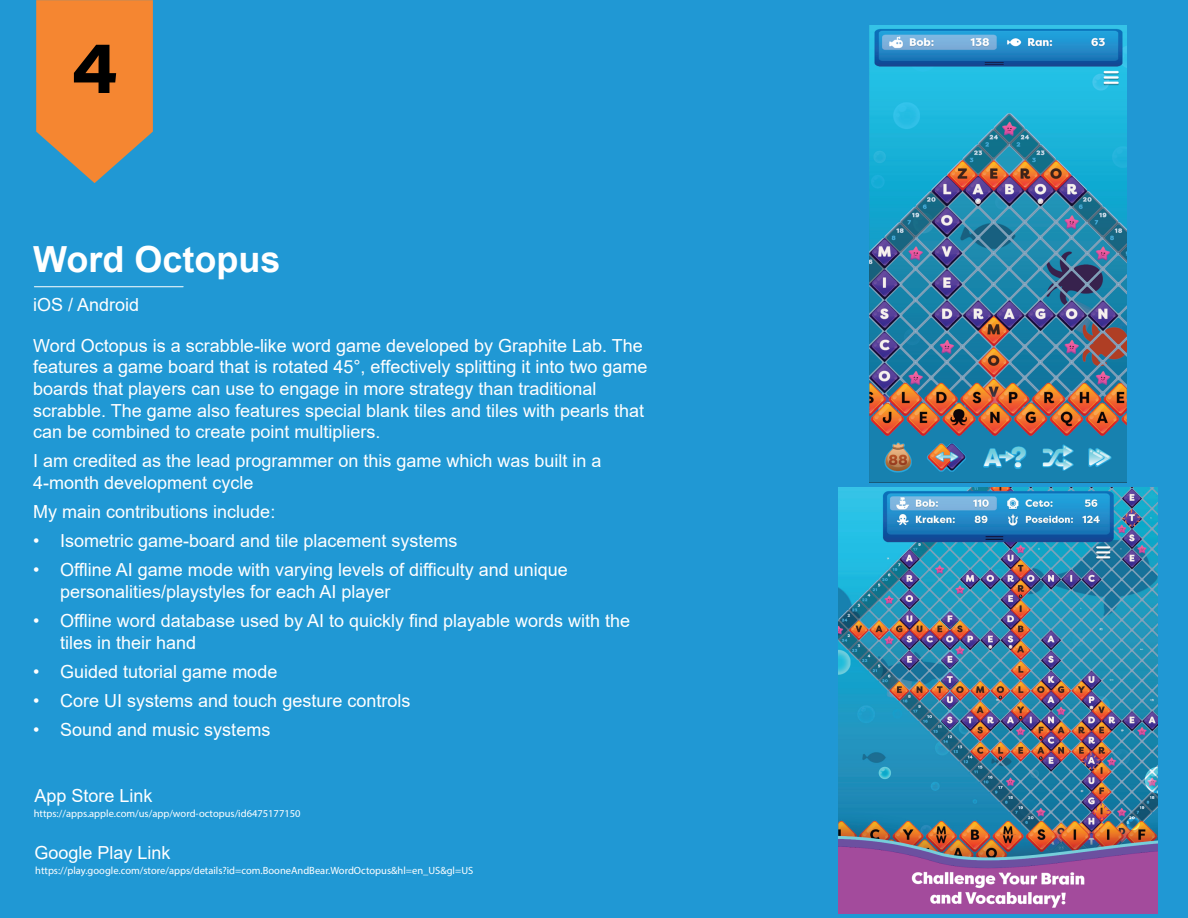
<style>
.page{position:relative;width:1188px;height:918px;background:#2098d4}
.page>*{position:absolute;margin:0;border:0;box-sizing:border-box;transform-origin:0 0}
.t1{font:700 72px "Acumin Pro Wide";color:#000}
.t2{font:700 36px "Arial";color:#fff}
.t3{font:18px/21.6px "Arial";color:#fff}
.t4{font:10.5px "Myriad Pro";color:#fff}
</style>
<div class="page">
<hr style="left:34px;top:286px;width:149px;height:1px;background:#fff">
<svg style="left:36px;top:0;width:117px;height:183px;background:#d68848"></svg>
<img style="left:870px;top:25px;width:257px;height:457px">
<img style="left:839px;top:488px;width:318px;height:425px">
<h1 class="t1" style="left:71px;top:15px;width:49px">4</h1>
<h2 class="t2" style="left:33px;top:234px;width:249px">Word Octopus</h2>
<p class="t3" style="left:33px;top:293px;width:108px">iOS / Android</p>
<p class="t3" style="left:33px;top:335px;width:616px">Word Octopus is a scrabble-like word game developed by Graphite Lab. The features a game board that is rotated 45°, effectively splitting it into two game boards that players can use to engage in more strategy than traditional scrabble. The game also features special blank tiles and tiles with pearls that can be combined to create point multipliers.</p>
<p class="t3" style="left:33px;top:450px;width:570px">I am credited as the lead programmer on this game which was built in a<br>4-month development cycle</p>
<p class="t3" style="left:33px;top:501px;width:244px">My main contributions include:</p>
<p class="t3" style="left:33px;top:530px;width:426px">• Isometric game-board and tile placement systems</p>
<p class="t3" style="left:60px;top:559px;width:509px;text-indent:-27px">• Offline AI game mode with varying levels of difficulty and unique personalities/playstyles for each AI player</p>
<p class="t3" style="left:60px;top:610px;width:571px;text-indent:-27px">• Offline word database used by AI to quickly find playable words with the tiles in their hand</p>
<p class="t3" style="left:33px;top:660px;width:246px">• Guided tutorial game mode</p>
<p class="t3" style="left:33px;top:690px;width:379px">• Core UI systems and touch gesture controls</p>
<p class="t3" style="left:33px;top:719px;width:239px">• Sound and music systems</p>
<p class="t3" style="left:34px;top:785px;width:120px">App Store Link</p>
<p class="t4" style="left:34px;top:807px;width:268px">https://apps.apple.com/us/app/word-octopus/id6475177150</p>
<p class="t3" style="left:34px;top:842px;width:138px">Google Play Link</p>
<p class="t4" style="left:35px;top:864px;width:440px">https://play.google.com/store/apps/details?id=com.BooneAndBear.WordOctopus&amp;hl=en_US&amp;gl=US</p>
</div>
